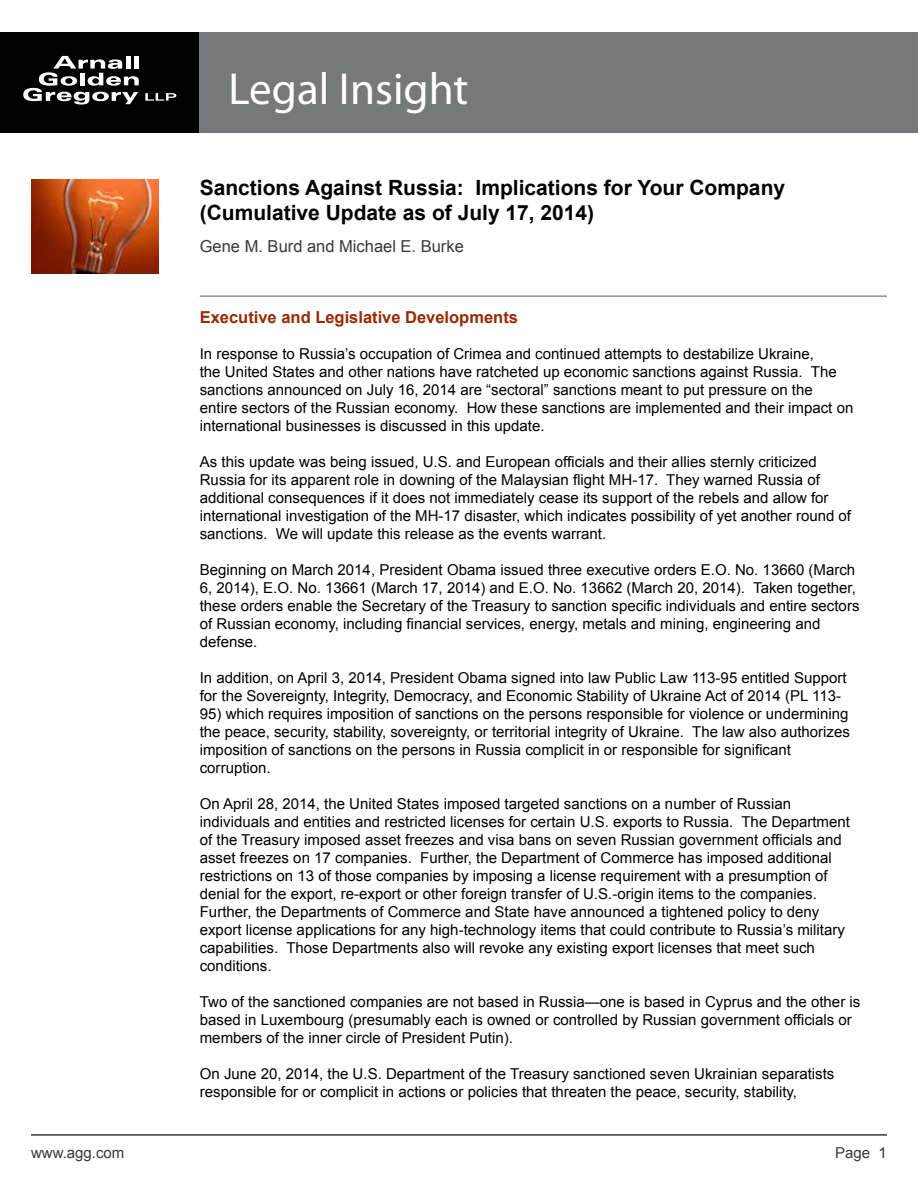
<style>
.page{position:relative;width:918px;height:1188px;background:#fff}
.page>*{position:absolute;margin:0;border:0;box-sizing:border-box;transform-origin:0 0}
.t1{font:45px "Myriad Pro";color:#fff}
.t2{font:700 21px/25.2px "Arial";color:#000}
.t3{font:700 16.5px "Arial";color:#962a03}
.t4{font:16.5px "Arial";color:#383839}
.t5{font:15px/18px "Arial";color:#000}
.t6{font:15px "Arial";color:#383839}
</style>
<div class="page">
<div style="left:0;top:32px;width:200px;height:101px;background:#000"></div>
<svg style="left:23px;top:56px;width:116px;height:49px"></svg>
<svg style="left:145px;top:93px;width:31px;height:8px"></svg>
<div style="left:200px;top:32px;width:718px;height:101px;background:#77787b"></div>
<hr style="left:31px;top:1134px;width:856px;height:2px;background:#383839">
<img style="left:31px;top:180px;width:128px;height:94px">
<hr style="left:200px;top:296px;width:687px;height:1px;background:#545456">
<h1 class="t1" style="left:229px;top:61px;width:241px">Legal Insight</h1>
<h2 class="t2" style="left:200px;top:176px;width:587px">Sanctions Against Russia: Implications for Your Company (Cumulative Update as of July 17, 2014)</h2>
<p class="t4" style="left:200px;top:235px;width:266px">Gene M. Burd and Michael E. Burke</p>
<p class="t3" style="left:200px;top:307px;width:320px">Executive and Legislative Developments</p>
<p class="t5" style="left:200px;top:345px;width:655px">In response to Russia’s occupation of Crimea and continued attempts to destabilize Ukraine,<br>the United States and other nations have ratcheted up economic sanctions against Russia. The sanctions announced on July 16, 2014 are “sectoral” sanctions meant to put pressure on the entire sectors of the Russian economy. How these sanctions are implemented and their impact on international businesses is discussed in this update.</p>
<p class="t5" style="left:200px;top:453px;width:653px">As this update was being issued, U.S. and European officials and their allies sternly criticized Russia for its apparent role in downing of the Malaysian flight MH-17. They warned Russia of additional consequences if it does not immediately cease its support of the rebels and allow for international investigation of the MH-17 disaster, which indicates possibility of yet another round of sanctions. We will update this release as the events warrant.</p>
<p class="t5" style="left:200px;top:561px;width:661px">Beginning on March 2014, President Obama issued three executive orders E.O. No. 13660 (March 6, 2014), E.O. No. 13661 (March 17, 2014) and E.O. No. 13662 (March 20, 2014). Taken together, these orders enable the Secretary of the Treasury to sanction specific individuals and entire sectors of Russian economy, including financial services, energy, metals and mining, engineering and defense.</p>
<p class="t5" style="left:200px;top:669px;width:648px">In addition, on April 3, 2014, President Obama signed into law Public Law 113-95 entitled Support for the Sovereignty, Integrity, Democracy, and Economic Stability of Ukraine Act of 2014 (PL 113-</p>
<p class="t5" style="left:200px;top:705px;width:652px">95) which requires imposition of sanctions on the persons responsible for violence or undermining the peace, security, stability, sovereignty, or territorial integrity of Ukraine. The law also authorizes imposition of sanctions on the persons in Russia complicit in or responsible for significant corruption.</p>
<p class="t5" style="left:200px;top:795px;width:652px">On April 28, 2014, the United States imposed targeted sanctions on a number of Russian individuals and entities and restricted licenses for certain U.S. exports to Russia. The Department of the Treasury imposed asset freezes and visa bans on seven Russian government officials and asset freezes on 17 companies. Further, the Department of Commerce has imposed additional restrictions on 13 of those companies by imposing a license requirement with a presumption of denial for the export, re-export or other foreign transfer of U.S.-origin items to the companies.<br>Further, the Departments of Commerce and State have announced a tightened policy to deny export license applications for any high-technology items that could contribute to Russia’s military capabilities. Those Departments also will revoke any existing export licenses that meet such conditions.</p>
<p class="t5" style="left:200px;top:993px;width:662px">Two of the sanctioned companies are not based in Russia—one is based in Cyprus and the other is based in Luxembourg (presumably each is owned or controlled by Russian government officials or members of the inner circle of President Putin).</p>
<p class="t5" style="left:200px;top:1065px;width:636px">On June 20, 2014, the U.S. Department of the Treasury sanctioned seven Ukrainian separatists responsible for or complicit in actions or policies that threaten the peace, security, stability,</p>
<p class="t6" style="left:31px;top:1142px;width:95px">www.agg.com</p>
<p class="t6" style="left:835px;top:1142px;width:53px">Page 1</p>
</div>
